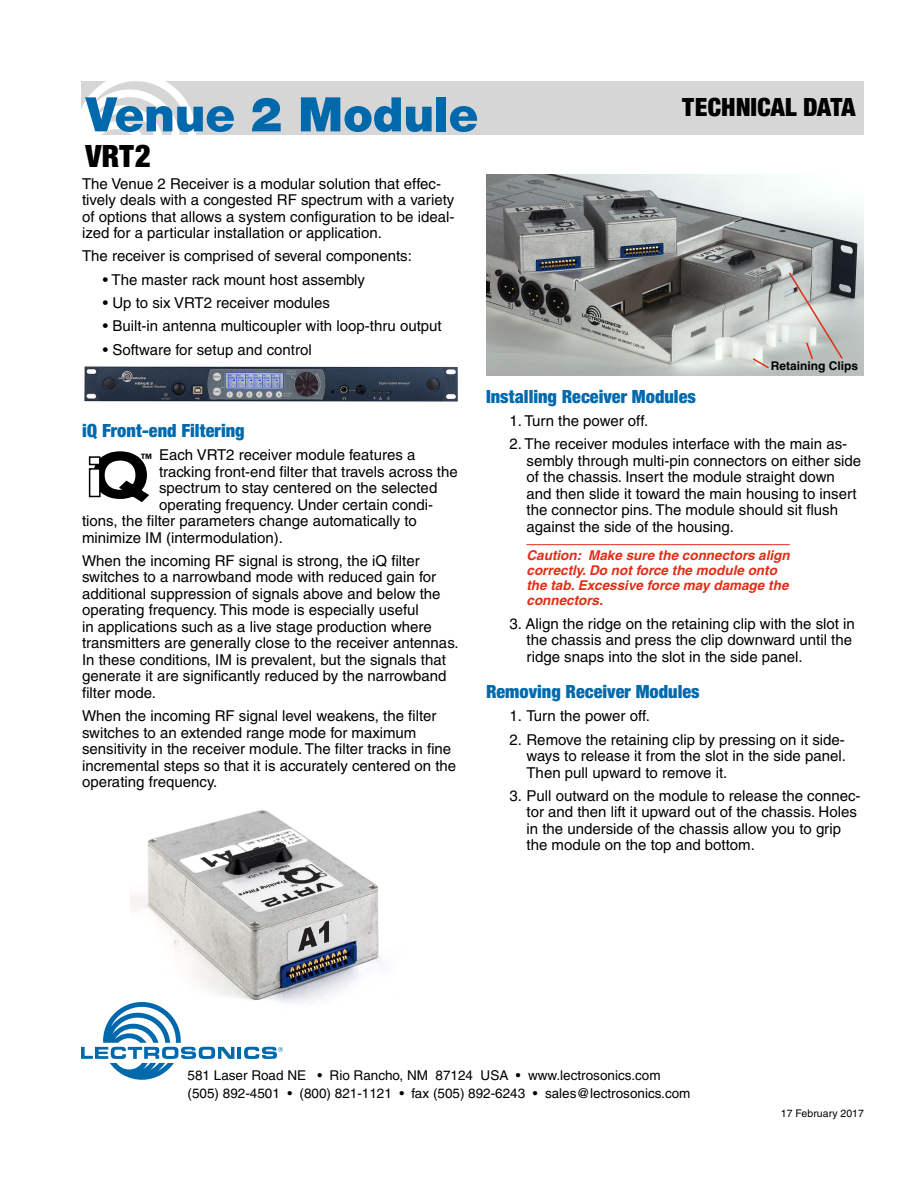
<style>
.page{position:relative;width:918px;height:1188px;background:#fff}
.page>*{position:absolute;margin:0;border:0;box-sizing:border-box;transform-origin:0 0}
.t1{font:900 51px "Sans";color:#0069ac}
.t2{font:900 condensed 33px "Sans";color:#000}
.t3{font:900 condensed 27px "Sans";color:#000}
.t4{font:900 condensed 19.5px "Sans";color:#0069ac}
.t5{font:15px/16.5px "Helvetica";color:#000}
.t6{font:13.5px/18px "Helvetica";color:#000}
.t7{font:italic 700 13.5px/15px "Helvetica";color:#df2e16}
.t8{font:700 12px "Helvetica";color:#000}
.t9{font:10.5px "Helvetica";color:#000}
.s1{font-family:"Franklin Gothic";font-weight:600;font-size:7.95px}
</style>
<div class="page">
<svg style="left:81px;top:81px;width:783px;height:54px;background:#d8d8d9"></svg>
<img style="left:84px;top:366px;width:374px;height:36px">
<svg style="left:89px;top:451px;width:60px;height:51px"></svg>
<hr style="left:526px;top:544px;width:264px;height:1px;background:#df2e16">
<img style="left:486px;top:175px;width:378px;height:201px">
<svg style="left:787px;top:271px;width:57px;height:90px;background:#bbbab8"></svg>
<svg style="left:751px;top:357px;width:19px;height:13px"></svg>
<img style="left:130px;top:810px;width:254px;height:193px">
<svg style="left:81px;top:1002px;width:202px;height:78px"></svg>
<h1 class="t1" style="left:86px;top:83px;width:394px">Venue 2 Module</h1>
<h2 class="t2" style="left:86px;top:137px;width:67px">VRT2</h2>
<p class="t5" style="left:82px;top:175px;width:374px">The Venue 2 Receiver is a modular solution that effec&shy;tively deals with a congested RF spectrum with a variety of options that allows a system configuration to be ideal&shy;ized for a particular installation or application.</p>
<p class="t5" style="left:82px;top:248px;width:331px">The receiver is comprised of several components:</p>
<p class="t5" style="left:103px;top:271px;width:264px">• The master rack mount host assembly</p>
<p class="t5" style="left:103px;top:295px;width:229px">• Up to six VRT2 receiver modules</p>
<p class="t5" style="left:103px;top:318px;width:340px">• Built-in antenna multicoupler with loop-thru output</p>
<p class="t5" style="left:103px;top:341px;width:210px">• Software for setup and control</p>
<h3 class="t4" style="left:82px;top:418px;width:164px">iQ Front-end Filtering</h3>
<p class="t5" style="left:141px;top:447px;width:276px"><span class="s1">TM</span> Each VRT2 receiver module features a</p>
<p class="t5" style="left:159px;top:463px;width:300px">tracking front-end filter that travels across the</p>
<p class="t5" style="left:159px;top:480px;width:280px">spectrum to stay centered on the selected</p>
<p class="t5" style="left:159px;top:496px;width:276px">operating frequency. Under certain condi-</p>
<p class="t5" style="left:82px;top:513px;width:336px">tions, the filter parameters change automatically to</p>
<p class="t5" style="left:82px;top:529px;width:203px">minimize IM (intermodulation).</p>
<p class="t5" style="left:82px;top:552px;width:378px">When the incoming RF signal is strong, the iQ filter switches to a narrowband mode with reduced gain for additional suppression of signals above and below the operating frequency. This mode is especially useful<br>in applications such as a live stage production where transmitters are generally close to the receiver antennas.<br>In these conditions, IM is prevalent, but the signals that generate it are significantly reduced by the narrowband filter mode.</p>
<p class="t5" style="left:82px;top:708px;width:376px">When the incoming RF signal level weakens, the filter switches to an extended range mode for maximum sensitivity in the receiver module. The filter tracks in fine incremental steps so that it is accurately centered on the operating frequency.</p>
<h3 class="t3" style="left:681px;top:91px;width:176px">TECHNICAL DATA</h3>
<p class="t8" style="left:771px;top:358px;width:89px">Retaining Clips</p>
<h3 class="t4" style="left:486px;top:384px;width:211px">Installing Receiver Modules</h3>
<p class="t5" style="left:510px;top:412px;width:140px">1. Turn the power off.</p>
<p class="t5" style="left:526px;top:436px;width:336px;text-indent:-17px">2. The receiver modules interface with the main as&shy;sembly through multi-pin connectors on either side of the chassis. Insert the module straight down and then slide it toward the main housing to insert the connector pins. The module should sit flush against the side of the housing.</p>
<p class="t7" style="left:526px;top:548px;width:265px">Caution: Make sure the connectors align correctly. Do not force the module onto the tab. Excessive force may damage the connectors.</p>
<p class="t5" style="left:526px;top:615px;width:330px;text-indent:-17px">3. Align the ridge on the retaining clip with the slot in the chassis and press the clip downward until the ridge snaps into the slot in the side panel.</p>
<h3 class="t4" style="left:486px;top:680px;width:215px">Removing Receiver Modules</h3>
<p class="t5" style="left:510px;top:708px;width:142px">1. Turn the power off.</p>
<p class="t5" style="left:526px;top:731px;width:321px;text-align:justify;text-indent:-17px">2. Remove the retaining clip by pressing on it side&shy;ways to release it from the slot in the side panel.<br>Then pull upward to remove it.</p>
<p class="t5" style="left:526px;top:787px;width:336px;text-indent:-17px">3. Pull outward on the module to release the connec&shy;tor and then lift it upward out of the chassis. Holes in the underside of the chassis allow you to grip the module on the top and bottom.</p>
<p class="t6" style="left:188px;top:1066px;width:504px">581 Laser Road NE • Rio Rancho, NM 87124 USA • www.lectrosonics.com (505) 892-4501 • (800) 821-1121 • fax (505) 892-6243 • sales@lectrosonics.com</p>
<p class="t9" style="left:781px;top:1107px;width:85px">17 February 2017</p>
</div>
